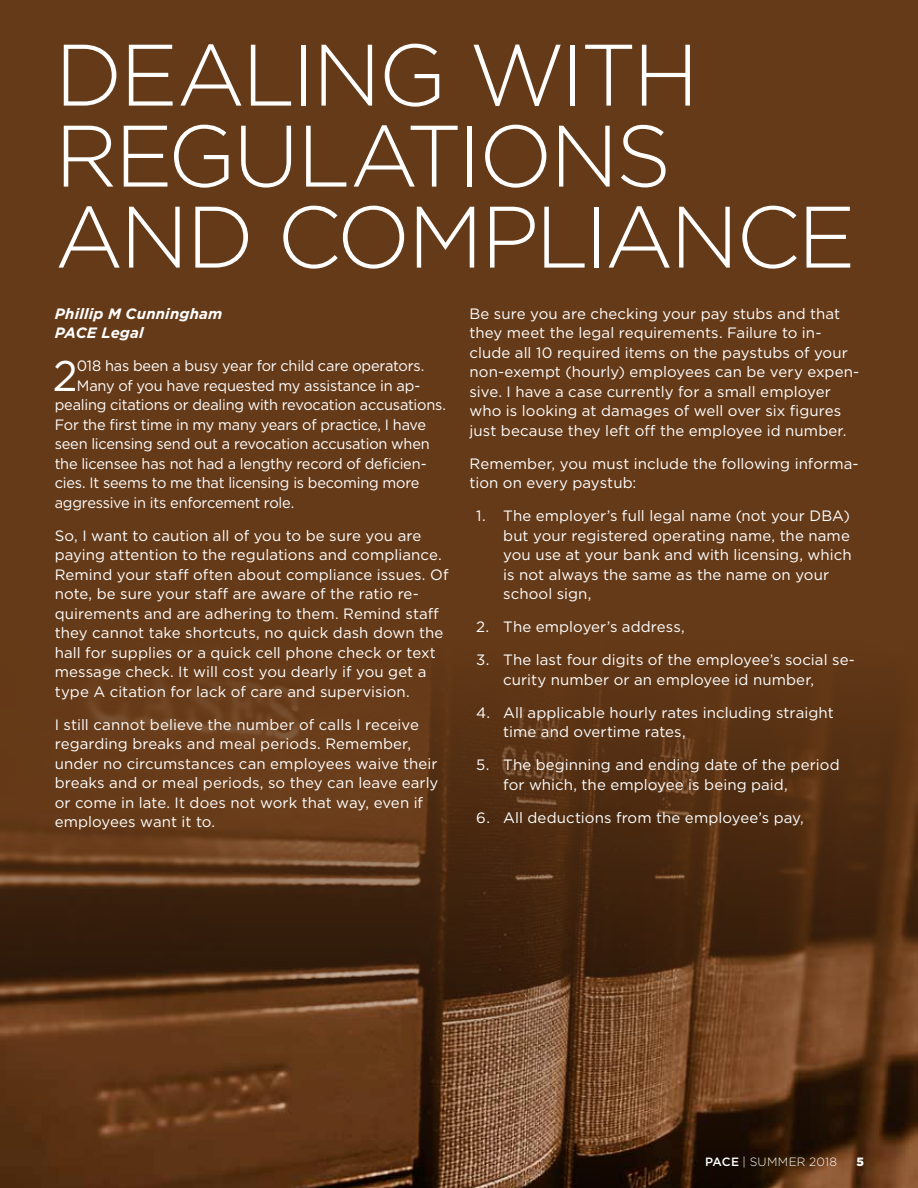
<style>
.page{position:relative;width:918px;height:1188px;background:#653a18}
.page>*{position:absolute;margin:0;border:0;box-sizing:border-box;transform-origin:0 0}
.t1{font:300 87px/81px "Gotham";letter-spacing:-.035em;color:#fff}
.t2{font:42.9px "Gotham";color:#fff}
.t3{font:15px/19.5px "Gotham";letter-spacing:.005em;color:#fff}
.t4{font:15px "Gotham";letter-spacing:-.015em;color:#fff}
.t5{font:15px "Gotham";letter-spacing:-.02em;color:#fff}
.t6{font:italic 700 15px/19.5px "Gotham";letter-spacing:.01em;color:#fff}
.t7{font:300 12px "Gotham HTF";letter-spacing:.025em;color:#fff}
.t8{font:900 12px "Gotham HTF";color:#fff}
.s1{font-weight:500}
</style>
<div class="page">
<img style="left:0;top:683px;width:918px;height:505px">
<h1 class="t1" style="left:55px;top:32px;width:803px">DEALING WITH<br>REGULATIONS<br>AND COMPLIANCE</h1>
<p class="t6" style="left:55px;top:303px;width:169px">Phillip M Cunningham<br>PACE Legal</p>
<h2 class="t2" style="left:53px;top:348px;width:26px">2</h2>
<p class="t3" style="left:77px;top:356px;width:349px">018 has been a busy year for child care operators.</p>
<p class="t3" style="left:469px;top:303px;width:391px">Be sure you are checking your pay stubs and that they meet the legal requirements. Failure to in&shy;clude all 10 required items on the paystubs of your non-exempt (hourly) employees can be very expen&shy;sive. I have a case currently for a small employer who is looking at damages of well over six figures just because they left off the employee id number.</p>
<p class="t3" style="left:469px;top:453px;width:391px">Remember, you must include the following informa&shy;tion on every paystub:</p>
<p class="t3" style="left:503px;top:506px;width:350px;text-indent:-27px">1. The employer’s full legal name (not your DBA) but your registered operating name, the name you use at your bank and with licensing, which is not always the same as the name on your school sign,</p>
<p class="t3" style="left:476px;top:617px;width:210px">2. The employer’s address,</p>
<p class="t3" style="left:503px;top:650px;width:353px;text-indent:-27px">3. The last four digits of the employee’s social se&shy;curity number or an employee id number,</p>
<p class="t3" style="left:503px;top:702px;width:332px;text-indent:-27px">4. All applicable hourly rates including straight time and overtime rates,</p>
<p class="t3" style="left:503px;top:755px;width:338px;text-indent:-27px">5. The beginning and ending date of the period for which, the employee is being paid,</p>
<p class="t3" style="left:476px;top:807px;width:329px">6. All deductions from the employee’s pay,</p>
<p class="t4" style="left:77px;top:376px;width:345px">Many of you have requested my assistance in ap-</p>
<p class="t4" style="left:55px;top:395px;width:393px">pealing citations or dealing with revocation accusations.</p>
<p class="t4" style="left:55px;top:415px;width:373px">For the first time in my many years of practice, I have</p>
<p class="t5" style="left:55px;top:434px;width:377px">seen licensing send out a revocation accusation when</p>
<p class="t4" style="left:55px;top:454px;width:373px">the licensee has not had a lengthy record of deficien-</p>
<p class="t4" style="left:55px;top:473px;width:366px">cies. It seems to me that licensing is becoming more</p>
<p class="t4" style="left:55px;top:493px;width:241px">aggressive in its enforcement role.</p>
<p class="t3" style="left:55px;top:525px;width:395px">So, I want to caution all of you to be sure you are paying attention to the regulations and compliance.<br>Remind your staff often about compliance issues. Of note, be sure your staff are aware of the ratio re&shy;quirements and are adhering to them. Remind staff they cannot take shortcuts, no quick dash down the hall for supplies or a quick cell phone check or text message check. It will cost you dearly if you get a type A citation for lack of care and supervision.</p>
<p class="t3" style="left:55px;top:714px;width:385px">I still cannot believe the number of calls I receive regarding breaks and meal periods. Remember, under no circumstances can employees waive their breaks and or meal periods, so they can leave early or come in late. It does not work that way, even if employees want it to.</p>
<p class="t7" style="left:705px;top:1155px;width:133px"><span class="s1">PACE</span> | SUMMER 2018</p>
<p class="t8" style="left:856px;top:1155px;width:9px">5</p>
</div>
